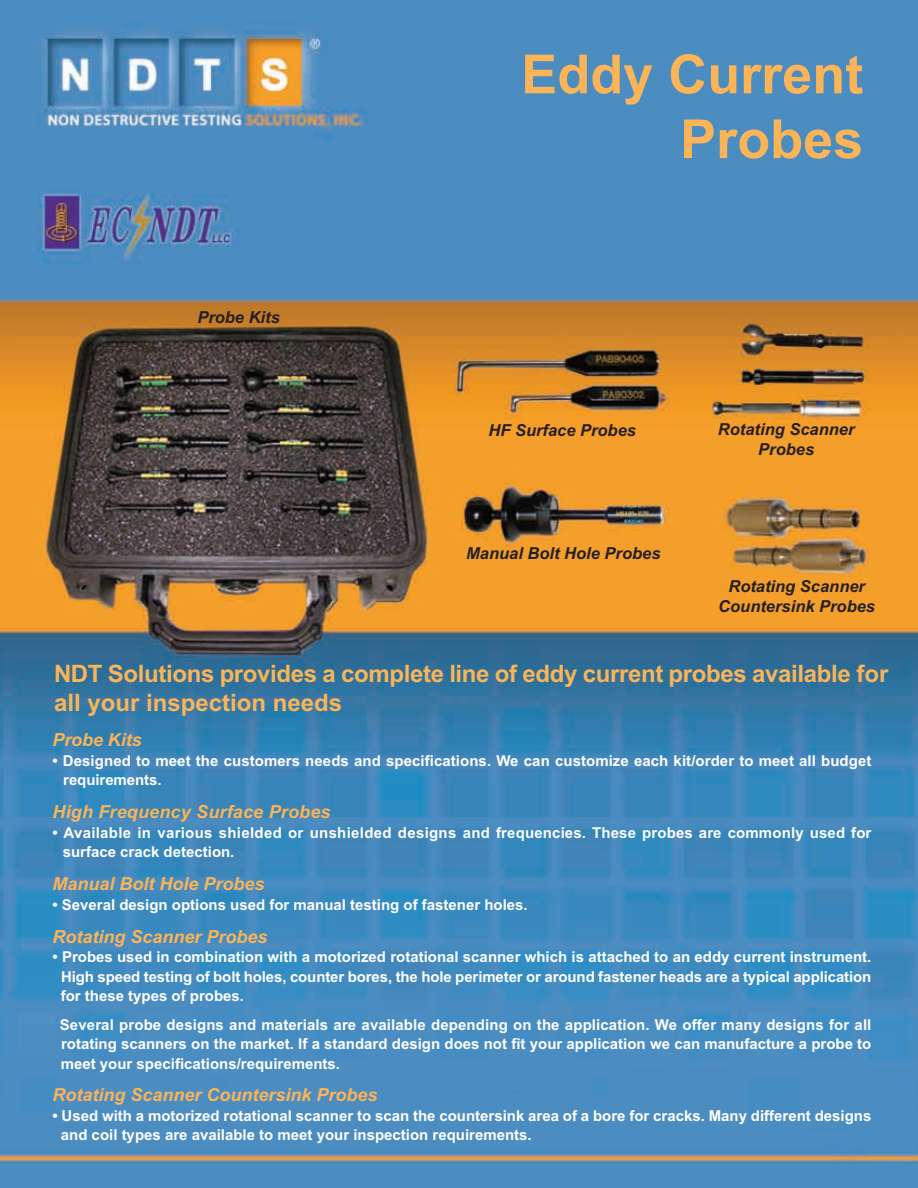
<style>
.page{position:relative;width:918px;height:1188px;background:#fff}
.page>*{position:absolute;margin:0;border:0;box-sizing:border-box;transform-origin:0 0}
.t1{font:700 54px/64.8px "Arial";color:#fbb457;text-align:right}
.t2{font:700 24px/28.8px "Arial";letter-spacing:-.015em;color:#fbb457}
.t3{font:italic 700 18px "Arial";color:#fbb457}
.t4{font:italic 700 16.5px/19.8px "Arial";color:#231f20;text-align:center}
.t5{font:700 15px/19.5px "Arial";color:#fff}
</style>
<div class="page">
<img style="left:0;top:0;width:918px;height:1188px">
<p class="t4" style="left:197px;top:307px;width:84px">Probe Kits</p>
<h1 class="t1" style="left:521px;top:42px;width:344px">Eddy Current<br>Probes</h1>
<p class="t4" style="left:488px;top:421px;width:149px">HF Surface Probes</p>
<p class="t4" style="left:466px;top:543px;width:196px">Manual Bolt Hole Probes</p>
<p class="t4" style="left:718px;top:419px;width:138px">Rotating Scanner<br>Probes</p>
<p class="t4" style="left:718px;top:576px;width:158px">Rotating Scanner<br>Countersink Probes</p>
<h2 class="t2" style="left:54px;top:659px;width:836px">NDT Solutions provides a complete line of eddy current probes available for all your inspection needs</h2>
<p class="t3" style="left:52px;top:729px;width:91px">Probe Kits</p>
<p class="t5" style="left:63px;top:751px;width:810px;text-indent:-11px">• Designed to meet the customers needs and specifications. We can customize each kit/order to meet all budget requirements.</p>
<p class="t3" style="left:52px;top:801px;width:280px">High Frequency Surface Probes</p>
<p class="t5" style="left:63px;top:823px;width:810px;text-indent:-10px">• Available in various shielded or unshielded designs and frequencies. These probes are commonly used for surface crack detection.</p>
<p class="t3" style="left:52px;top:873px;width:214px">Manual Bolt Hole Probes</p>
<p class="t5" style="left:52px;top:895px;width:477px">• Several design options used for manual testing of fastener holes.</p>
<p class="t3" style="left:52px;top:926px;width:217px">Rotating Scanner Probes</p>
<p class="t5" style="left:61px;top:947px;width:812px;text-align:justify;text-indent:-8px">• Probes used in combination with a motorized rotational scanner which is attached to an eddy current instrument.<br>High speed testing of bolt holes, counter bores, the hole perimeter or around fastener heads are a typical application for these types of probes.</p>
<p class="t5" style="left:60px;top:1015px;width:813px;text-align:justify">Several probe designs and materials are available depending on the application. We offer many designs for all rotating scanners on the market. If a standard design does not fit your application we can manufacture a probe to meet your specifications/requirements.</p>
<p class="t3" style="left:52px;top:1085px;width:327px">Rotating Scanner Countersink Probes</p>
<p class="t5" style="left:61px;top:1106px;width:812px;text-indent:-8px">• Used with a motorized rotational scanner to scan the countersink area of a bore for cracks. Many different designs and coil types are available to meet your inspection requirements.</p>
</div>
